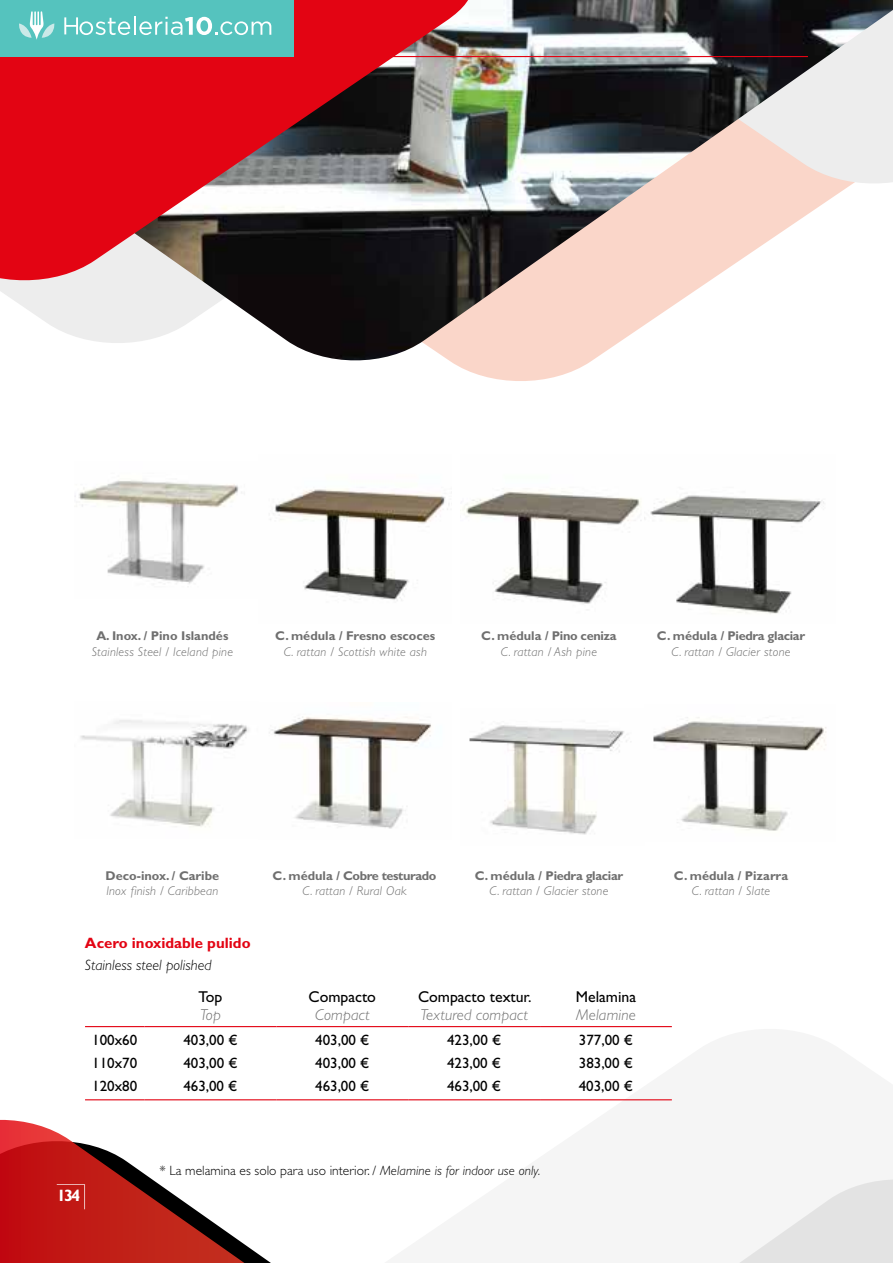
<style>
.page{position:relative;width:893px;height:1263px;background:#fff}
.page>*{position:absolute;margin:0;border:0;box-sizing:border-box;transform-origin:0 0}
.t1{font:700 16.5px "Gill Sans Std";color:#fff}
.t2{font:15.75px "Gill Sans Std";color:#000}
.t3{font:italic 300 15.75px "Gill Sans Std";letter-spacing:.01em;color:#6f6f6f}
.t4{font:15px "Gill Sans Std";color:#000}
.t5{font:italic 300 15px "Gill Sans Std";color:#000}
.t6{font:700 15px "Gill Sans Std";color:#e30413}
.t7{font:300 13.5px "Gill Sans Std";color:#000}
.t8{font:italic 300 12.75px "Gill Sans Std";letter-spacing:.02em;color:#6f6f6f}
.t9{font:700 12.75px "Gill Sans Std";color:#6f6f6f}
.t10{font:700 12.75px "Gill Sans Std";letter-spacing:-.025em;color:#6f6f6f}
.t11{font:700 12.75px "Gill Sans Std";letter-spacing:-.03em;color:#6f6f6f}
.s1{font-style:italic}
</style>
<div class="page">
<svg style="left:460px;top:367px;width:121px;height:14px;fill:#fad6c9"></svg>
<img style="left:0;top:0;width:893px;height:367px">
<svg style="left:768px;top:0;width:125px;height:108px;background:#8b8b8e"></svg>
<svg style="left:0;top:0;width:484px;height:287px;background:#a4383e"></svg>
<svg style="left:136px;top:1027px;width:757px;height:236px;fill:#f5f5f5"></svg>
<img style="left:80px;top:716px;width:351px;height:113px">
<img style="left:270px;top:489px;width:179px;height:112px">
<img style="left:469px;top:725px;width:158px;height:110px">
<img style="left:460px;top:490px;width:364px;height:124px">
<img style="left:75px;top:480px;width:167px;height:104px">
<img style="left:653px;top:717px;width:174px;height:114px">
<hr style="left:85px;top:1026px;width:60px;height:1px;background:#e30413">
<hr style="left:145px;top:1026px;width:131px;height:1px;background:#e30413">
<hr style="left:276px;top:1026px;width:132px;height:1px;background:#e30413">
<hr style="left:408px;top:1026px;width:132px;height:1px;background:#e30413">
<hr style="left:540px;top:1026px;width:132px;height:1px;background:#e30413">
<hr style="left:85px;top:1099px;width:60px;height:1px;background:#e30413">
<hr style="left:145px;top:1099px;width:131px;height:1px;background:#e30413">
<hr style="left:276px;top:1099px;width:132px;height:1px;background:#e30413">
<hr style="left:408px;top:1099px;width:132px;height:1px;background:#e30413">
<hr style="left:540px;top:1099px;width:132px;height:1px;background:#e30413">
<hr style="left:85px;top:56px;width:723px;height:1px;background:#e30413">
<svg style="left:407px;top:1134px;width:69px;height:129px"></svg>
<svg style="left:0;top:1118px;width:407px;height:145px"></svg>
<svg style="left:57px;top:1184px;width:28px;height:25px"></svg>
<div style="left:0;top:0;width:293px;height:57px;background:#55c3be"></div>
<svg style="left:64px;top:16px;width:207px;height:19px"></svg>
<svg style="left:19px;top:11px;width:36px;height:29px"></svg>
<p class="t9" style="left:96px;top:628px;width:134px">A. Inox. / Pino Islandés</p>
<p class="t8" style="left:92px;top:645px;width:143px">Stainless Steel / Iceland pine</p>
<p class="t9" style="left:275px;top:629px;width:162px">C. médula / Fresno escoces</p>
<p class="t8" style="left:284px;top:645px;width:145px">C. rattan / Scottish white ash</p>
<p class="t10" style="left:481px;top:629px;width:137px">C. médula / Pino ceniza</p>
<p class="t8" style="left:501px;top:645px;width:98px">C. rattan / Ash pine</p>
<p class="t10" style="left:657px;top:628px;width:150px">C. médula / Piedra glaciar</p>
<p class="t8" style="left:672px;top:645px;width:120px">C. rattan / Glacier stone</p>
<p class="t9" style="left:106px;top:868px;width:115px">Deco-inox. / Caribe</p>
<p class="t8" style="left:106px;top:884px;width:114px">Inox finish / Caribbean</p>
<p class="t6" style="left:85px;top:934px;width:167px">Acero inoxidable pulido</p>
<p class="t5" style="left:85px;top:956px;width:128px">Stainless steel polished</p>
<p class="t11" style="left:273px;top:868px;width:165px">C. médula / Cobre testurado</p>
<p class="t8" style="left:303px;top:884px;width:105px">C. rattan / Rural Oak</p>
<p class="t10" style="left:475px;top:868px;width:150px">C. médula / Piedra glaciar</p>
<p class="t8" style="left:489px;top:884px;width:120px">C. rattan / Glacier stone</p>
<p class="t2" style="left:199px;top:988px;width:25px">Top</p>
<p class="t2" style="left:309px;top:988px;width:69px">Compacto</p>
<p class="t2" style="left:418px;top:988px;width:115px">Compacto textur.</p>
<p class="t2" style="left:576px;top:988px;width:62px">Melamina</p>
<p class="t3" style="left:200px;top:1006px;width:22px">Top</p>
<p class="t3" style="left:315px;top:1006px;width:56px">Compact</p>
<p class="t3" style="left:420px;top:1006px;width:109px">Textured compact</p>
<p class="t3" style="left:576px;top:1006px;width:61px">Melamine</p>
<p class="t4" style="left:92px;top:1032px;width:46px">100x60</p>
<p class="t4" style="left:183px;top:1032px;width:56px">403,00 €</p>
<p class="t4" style="left:315px;top:1032px;width:56px">403,00 €</p>
<p class="t4" style="left:447px;top:1032px;width:56px">423,00 €</p>
<p class="t4" style="left:579px;top:1032px;width:56px">377,00 €</p>
<p class="t4" style="left:92px;top:1055px;width:46px">110x70</p>
<p class="t4" style="left:183px;top:1055px;width:56px">403,00 €</p>
<p class="t4" style="left:315px;top:1055px;width:56px">403,00 €</p>
<p class="t4" style="left:447px;top:1055px;width:56px">423,00 €</p>
<p class="t4" style="left:579px;top:1055px;width:56px">383,00 €</p>
<p class="t4" style="left:92px;top:1078px;width:46px">120x80</p>
<p class="t4" style="left:183px;top:1078px;width:56px">463,00 €</p>
<p class="t4" style="left:315px;top:1078px;width:56px">463,00 €</p>
<p class="t4" style="left:447px;top:1078px;width:56px">463,00 €</p>
<p class="t4" style="left:579px;top:1078px;width:56px">403,00 €</p>
<p class="t1" style="left:57px;top:1186px;width:25px">134</p>
<p class="t7" style="left:159px;top:1162px;width:383px">* La melamina es solo para uso interior. / <span class="s1">Melamine is for indoor use only.</span></p>
<p class="t9" style="left:674px;top:868px;width:116px">C. médula / Pizarra</p>
<p class="t8" style="left:692px;top:884px;width:80px">C. rattan / Slate</p>
</div>
